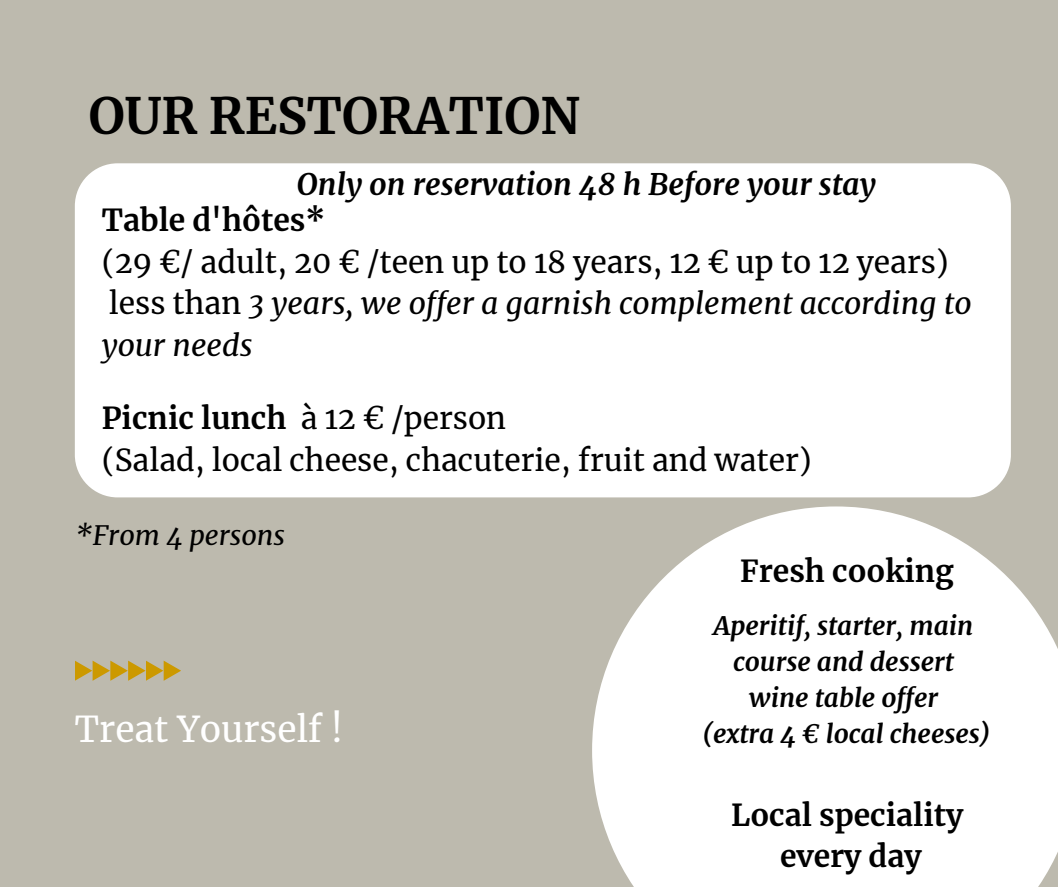
<style>
.page{position:relative;width:1058px;height:887px;background:#fff}
.page>*{position:absolute;margin:0;border:0;box-sizing:border-box;transform-origin:0 0}
.t1{font:700 49.5px "Merriweather";color:#000}
.t2{font:35.25px "Merriweather";color:#fff}
.t3{font:30px/41.7px "Merriweather";color:#000}
.t4{font:700 30px/41.7px "Merriweather";color:#000;text-align:center}
.t5{font:italic 700 30px "Merriweather";color:#000}
.t6{font:italic 27px "Merriweather";color:#000}
.t7{font:italic 700 25.8px/36px "Merriweather";color:#000;text-align:center}
.s1{font-style:italic}
.s2{font-weight:700}
</style>
<div class="page">
<div style="left:0;top:0;width:1058px;height:886px;background:#bdbaae"></div>
<svg style="left:592px;top:506px;width:466px;height:380px;background:#f6f5f4"></svg>
<svg style="left:75px;top:660px;width:106px;height:20px"></svg>
<div style="left:75px;top:163px;width:935px;height:334px;background:#fff;border-radius:43px"></div>
<h1 class="t1" style="left:89px;top:86px;width:493px">OUR RESTORATION</h1>
<p class="t5" style="left:297px;top:165px;width:580px">Only on reservation 48 h Before your stay</p>
<p class="t4" style="left:102px;top:199px;width:225px">Table d'hôtes*</p>
<p class="t3" style="left:102px;top:241px;width:871px">(29 €/ adult, 20 € /teen up to 18 years, 12 € up to 12 years) less than <span class="s1">3 years, we offer a garnish complement according to your needs</span></p>
<p class="t3" style="left:102px;top:397px;width:711px"><span class="s2">Picnic lunch</span> à 12 € /person<br>(Salad, local cheese, chacuterie, fruit and water)</p>
<p class="t6" style="left:75px;top:518px;width:212px">*From 4 persons</p>
<p class="t2" style="left:75px;top:706px;width:270px">Treat Yourself !</p>
<p class="t4" style="left:740px;top:551px;width:215px">Fresh cooking</p>
<p class="t7" style="left:702px;top:607px;width:290px">Aperitif, starter, main course and dessert<br>wine table offer<br>(extra 4 € local cheeses)</p>
<p class="t4" style="left:731px;top:794px;width:233px">Local speciality every day</p>
</div>
